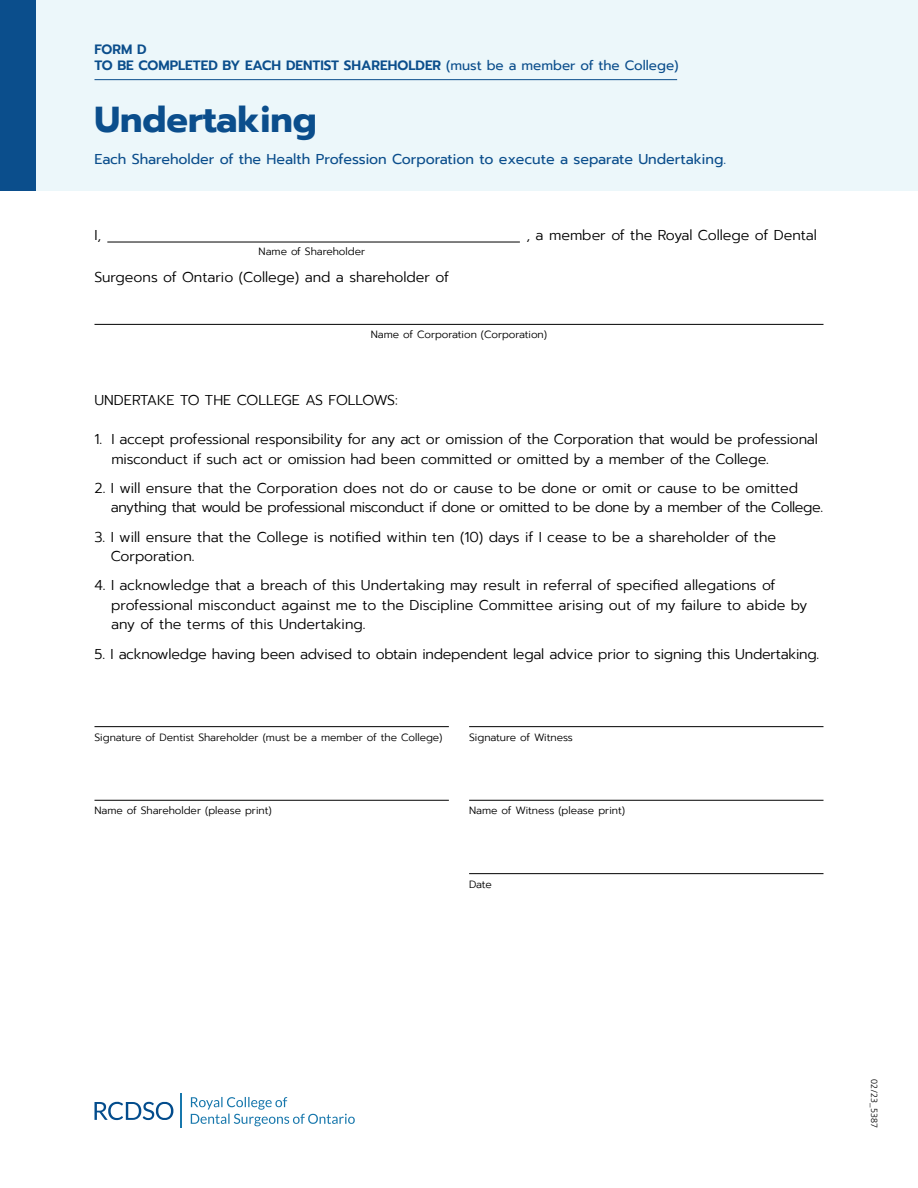
<style>
.page{position:relative;width:918px;height:1188px;background:#fff}
.page>*{position:absolute;margin:0;border:0;box-sizing:border-box;transform-origin:0 0}
.t1{font:700 36px "Prompt";color:#0b4e8c}
.t2{font:300 14.25px/19.5px "Prompt";letter-spacing:-.01em;color:#000}
.t3{font:14.25px "Prompt";color:#0b4e8c}
.t4{font:600 13.5px "Prompt";color:#0b4e8c}
.t5{font:300 10.5px "Prompt";color:#000}
.t6{font:300 9px "Frutiger";letter-spacing:.005em;color:#000}
.s1{font-weight:400}
</style>
<div class="page">
<div style="left:0;top:0;width:918px;height:190px;background:#ecf7fa"></div>
<div style="left:0;top:0;width:36px;height:190px;background:#0b4e8c"></div>
<svg style="left:191px;top:1097px;width:164px;height:29px"></svg>
<hr style="left:180px;top:1094px;width:2px;height:34px;background:#1777ac">
<svg style="left:95px;top:1102px;width:78px;height:18px"></svg>
<hr style="left:94px;top:79px;width:583px;height:1px;background:#0b4e8c">
<hr style="left:107px;top:242px;width:413px;height:1px;background:#000">
<hr style="left:94px;top:324px;width:730px;height:1px;background:#000">
<hr style="left:94px;top:726px;width:355px;height:1px;background:#000">
<hr style="left:94px;top:800px;width:355px;height:1px;background:#000">
<hr style="left:469px;top:726px;width:355px;height:1px;background:#000">
<hr style="left:469px;top:800px;width:355px;height:1px;background:#000">
<hr style="left:469px;top:873px;width:355px;height:1px;background:#000">
<p class="t4" style="left:94px;top:39px;width:54px">FORM D</p>
<p class="t4" style="left:94px;top:55px;width:586px">TO BE COMPLETED BY EACH DENTIST SHAREHOLDER <span class="s1">(must be a member of the College)</span></p>
<p class="t1" style="left:94px;top:92px;width:224px">Undertaking</p>
<p class="t3" style="left:94px;top:149px;width:633px">Each Shareholder of the Health Profession Corporation to execute a separate Undertaking.</p>
<p class="t2" style="left:94px;top:226px;width:8px">I,</p>
<p class="t2" style="left:527px;top:226px;width:292px">, a member of the Royal College of Dental</p>
<p class="t2" style="left:94px;top:268px;width:356px">Surgeons of Ontario (College) and a shareholder of</p>
<p class="t5" style="left:259px;top:244px;width:108px">Name of Shareholder</p>
<p class="t5" style="left:371px;top:327px;width:178px">Name of Corporation (Corporation)</p>
<p class="t2" style="left:94px;top:390px;width:305px">UNDERTAKE TO THE COLLEGE AS FOLLOWS:</p>
<p class="t2" style="left:111px;top:429px;width:708px;text-indent:-17px">1. I accept professional responsibility for any act or omission of the Corporation that would be professional misconduct if such act or omission had been committed or omitted by a member of the College.</p>
<p class="t2" style="left:111px;top:478px;width:714px;text-indent:-16px">2. I will ensure that the Corporation does not do or cause to be done or omit or cause to be omitted anything that would be professional misconduct if done or omitted to be done by a member of the College.</p>
<p class="t2" style="left:111px;top:527px;width:667px;text-indent:-16px">3. I will ensure that the College is notified within ten (10) days if I cease to be a shareholder of the<br>Corporation.</p>
<p class="t2" style="left:111px;top:576px;width:698px;text-indent:-17px">4. I acknowledge that a breach of this Undertaking may result in referral of specified allegations of professional misconduct against me to the Discipline Committee arising out of my failure to abide by any of the terms of this Undertaking.</p>
<p class="t2" style="left:94px;top:644px;width:726px">5. I acknowledge having been advised to obtain independent legal advice prior to signing this Undertaking.</p>
<p class="t5" style="left:94px;top:730px;width:350px">Signature of Dentist Shareholder (must be a member of the College)</p>
<p class="t5" style="left:94px;top:803px;width:179px">Name of Shareholder (please print)</p>
<p class="t5" style="left:469px;top:730px;width:105px">Signature of Witness</p>
<p class="t5" style="left:469px;top:803px;width:158px">Name of Witness (please print)</p>
<p class="t5" style="left:469px;top:877px;width:24px">Date</p>
<p class="t6" style="left:879px;top:1079px;width:51px;rotate:90deg">02/23_5387</p>
</div>
